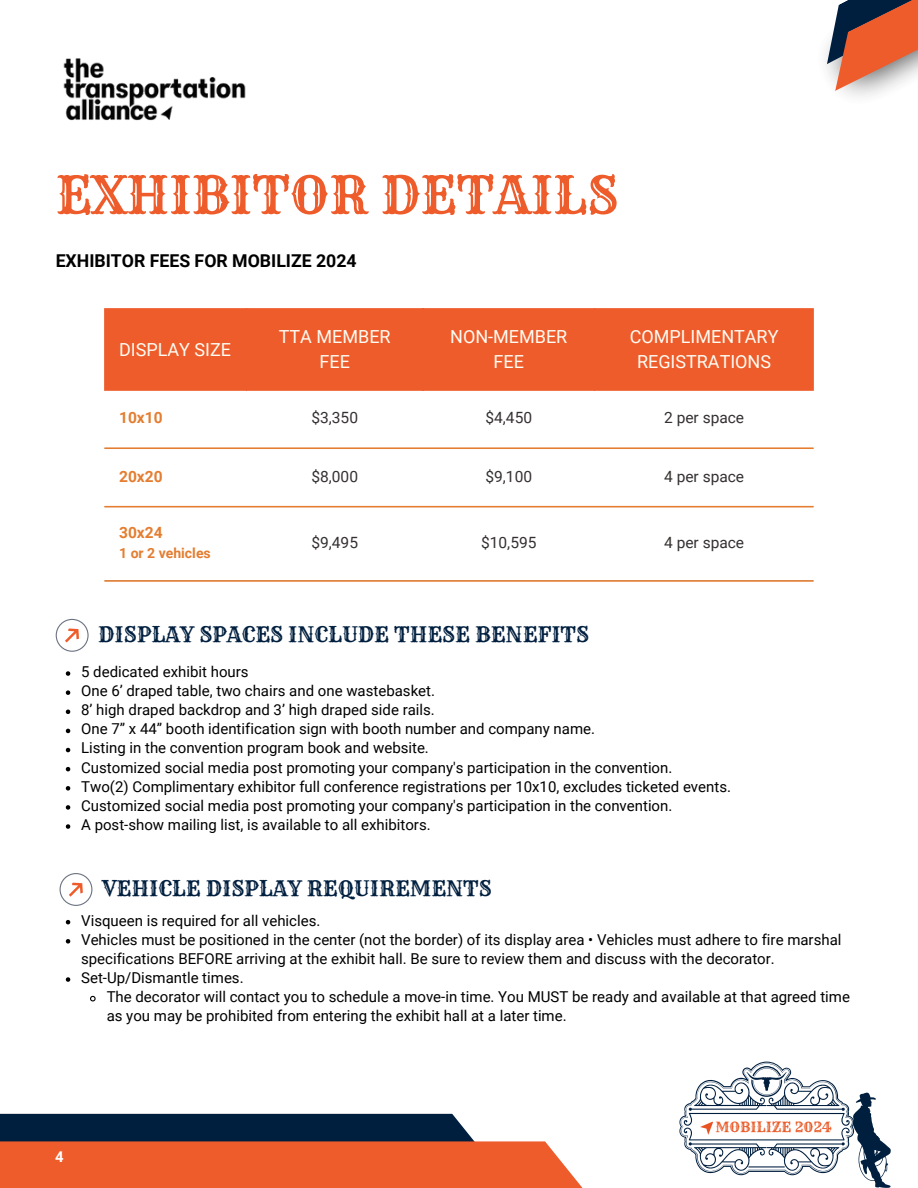
<style>
.page{position:relative;width:918px;height:1188px;background:#fff}
.page>*{position:absolute;margin:0;border:0;box-sizing:border-box;transform-origin:0 0}
.t1{font:51.3px "Rye";color:#ee5c2b}
.t2{font:21px "Rye";color:#001f3f}
.t3{font:18px/24.8px "Roboto";color:#fffcf3;text-align:center}
.t4{font:700 17.7px "Roboto";color:#000}
.t5{font:15.45px "Roboto";color:#343030}
.t6{font:700 15.45px "Roboto";color:#e47d30}
.t7{font:15px/19.2px "Roboto";color:#000}
.t8{font:700 14.85px "Roboto";color:#fff}
.t9{font:700 13.95px "Roboto";color:#e47d30}
.t10{font:13.95px "Rye";color:#ea5d2b}
</style>
<div class="page">
<svg style="left:66px;top:671px;width:4px;height:5px"></svg>
<svg style="left:66px;top:690px;width:4px;height:5px"></svg>
<svg style="left:66px;top:710px;width:4px;height:4px"></svg>
<svg style="left:66px;top:729px;width:4px;height:4px"></svg>
<svg style="left:66px;top:748px;width:4px;height:4px"></svg>
<svg style="left:66px;top:767px;width:4px;height:4px"></svg>
<svg style="left:66px;top:786px;width:4px;height:5px"></svg>
<svg style="left:66px;top:805px;width:4px;height:5px"></svg>
<svg style="left:66px;top:824px;width:4px;height:5px"></svg>
<svg style="left:66px;top:920px;width:4px;height:4px"></svg>
<svg style="left:66px;top:939px;width:4px;height:5px"></svg>
<svg style="left:66px;top:977px;width:4px;height:5px"></svg>
<svg style="left:90px;top:995px;width:6px;height:7px"></svg>
<div style="left:104px;top:308px;width:710px;height:83px;background:#ee5c2b"></div>
<hr style="left:104px;top:447px;width:710px;height:2px;background:#e47d30">
<hr style="left:104px;top:506px;width:710px;height:1px;background:#e47d30">
<hr style="left:104px;top:580px;width:710px;height:2px;background:#e47d30">
<img style="left:63px;top:58px;width:183px;height:63px">
<svg style="left:0;top:1114px;width:583px;height:74px;background:#a95945"></svg>
<svg style="left:56px;top:619px;width:32px;height:32px"></svg>
<svg style="left:60px;top:873px;width:32px;height:33px"></svg>
<svg style="left:825px;top:0;width:93px;height:97px"></svg>
<svg style="left:679px;top:1062px;width:212px;height:126px"></svg>
<p class="t1" style="left:56px;top:163px;width:564px">EXHIBITOR DETAILS</p>
<p class="t4" style="left:56px;top:250px;width:303px">EXHIBITOR FEES FOR MOBILIZE 2024</p>
<p class="t3" style="left:119px;top:337px;width:113px">DISPLAY SIZE</p>
<p class="t3" style="left:279px;top:325px;width:113px">TTA MEMBER<br>FEE</p>
<p class="t3" style="left:450px;top:325px;width:119px">NON-MEMBER<br>FEE</p>
<p class="t3" style="left:630px;top:325px;width:150px">COMPLIMENTARY<br>REGISTRATIONS</p>
<p class="t6" style="left:119px;top:409px;width:45px">10x10</p>
<p class="t5" style="left:311px;top:409px;width:48px">$3,350</p>
<p class="t5" style="left:486px;top:409px;width:48px">$4,450</p>
<p class="t5" style="left:664px;top:409px;width:81px">2 per space</p>
<p class="t6" style="left:119px;top:467px;width:45px">20x20</p>
<p class="t5" style="left:311px;top:467px;width:48px">$8,000</p>
<p class="t5" style="left:486px;top:467px;width:48px">$9,100</p>
<h2 class="t5" style="left:664px;top:467px;width:81px">4 per space</h2>
<p class="t6" style="left:119px;top:523px;width:45px">30x24</p>
<p class="t9" style="left:119px;top:545px;width:93px">1 or 2 vehicles</p>
<p class="t5" style="left:311px;top:534px;width:48px">$9,495</p>
<p class="t5" style="left:481px;top:534px;width:57px">$10,595</p>
<p class="t5" style="left:664px;top:534px;width:81px">4 per space</p>
<p class="t2" style="left:98px;top:621px;width:492px">DISPLAY SPACES INCLUDE THESE BENEFITS</p>
<p class="t7" style="left:81px;top:662px;width:169px">5 dedicated exhibit hours</p>
<p class="t7" style="left:81px;top:681px;width:355px">One 6’ draped table, two chairs and one wastebasket.</p>
<p class="t7" style="left:81px;top:700px;width:355px">8’ high draped backdrop and 3’ high draped side rails.</p>
<p class="t7" style="left:81px;top:720px;width:515px">One 7” x 44” booth identification sign with booth number and company name.</p>
<h1 class="t7" style="left:81px;top:739px;width:349px">Listing in the convention program book and website.</h1>
<h3 class="t7" style="left:81px;top:758px;width:593px">Customized social media post promoting your company's participation in the convention.</h3>
<p class="t7" style="left:81px;top:777px;width:651px">Two(2) Complimentary exhibitor full conference registrations per 10x10, excludes ticketed events.</p>
<p class="t7" style="left:81px;top:796px;width:593px">Customized social media post promoting your company's participation in the convention.</p>
<p class="t7" style="left:81px;top:815px;width:351px">A post-show mailing list, is available to all exhibitors.</p>
<p class="t2" style="left:102px;top:876px;width:391px">VEHICLE DISPLAY REQUIREMENTS</p>
<p class="t7" style="left:81px;top:911px;width:241px">Visqueen is required for all vehicles.</p>
<p class="t7" style="left:81px;top:930px;width:762px">Vehicles must be positioned in the center (not the border) of its display area • Vehicles must adhere to fire marshal specifications BEFORE arriving at the exhibit hall. Be sure to review them and discuss with the decorator.</p>
<p class="t7" style="left:81px;top:968px;width:164px">Set-Up/Dismantle times.</p>
<p class="t7" style="left:107px;top:987px;width:745px">The decorator will contact you to schedule a move-in time. You MUST be ready and available at that agreed time as you may be prohibited from entering the exhibit hall at a later time.</p>
<p class="t8" style="left:55px;top:1149px;width:10px">4</p>
<p class="t10" style="left:715px;top:1118px;width:118px">MOBILIZE 2024</p>
</div>
